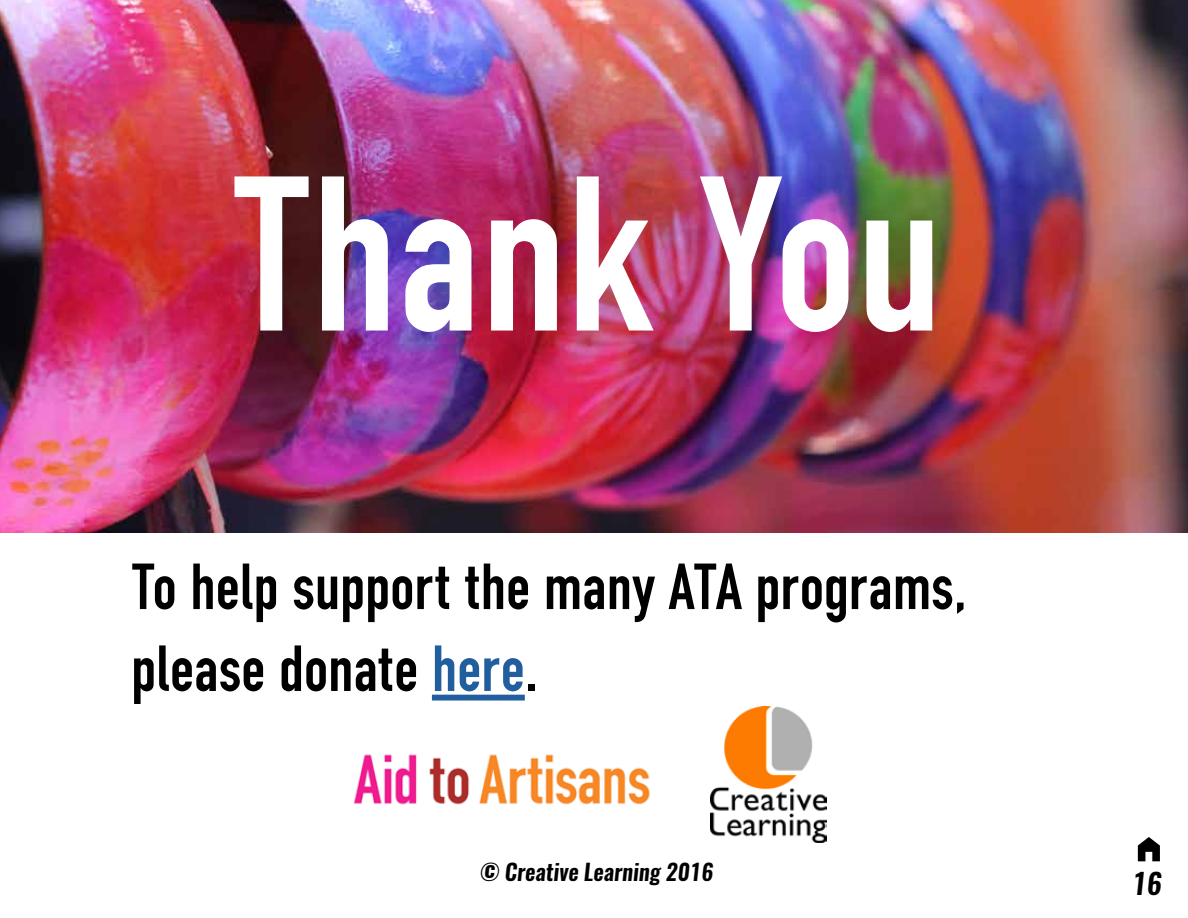
<style>
.page{position:relative;width:1188px;height:918px;background:#fff}
.page>*{position:absolute;margin:0;border:0;box-sizing:border-box;transform-origin:0 0}
.t1{font:231px "Fette Engschrift DOT";color:#fff}
.t2{font:68.25px/81.9px "Fette Engschrift DOT";color:#000}
.t3{font:italic 600 28.5px "Oswald";color:#000}
.t4{font:italic 600 22.5px "Oswald";color:#000}
.s1{color:#215e9e}
</style>
<div class="page">
<div style="left:432px;top:695px;width:93px;height:6px;background:#215e9e"></div>
<img style="left:711px;top:706px;width:115px;height:137px">
<img style="left:353px;top:754px;width:297px;height:51px">
<img style="left:0;top:0;width:1188px;height:532px">
<svg style="left:1138px;top:837px;width:22px;height:24px"></svg>
<h1 class="t1" style="left:231px;top:131px;width:713px">Thank You</h1>
<p class="t2" style="left:131px;top:547px;width:837px">To help support the many ATA programs, please donate <span class="s1">here</span>.</p>
<p class="t4" style="left:480px;top:856px;width:235px">© Creative Learning 2016</p>
<p class="t3" style="left:1132px;top:864px;width:31px">16</p>
</div>
